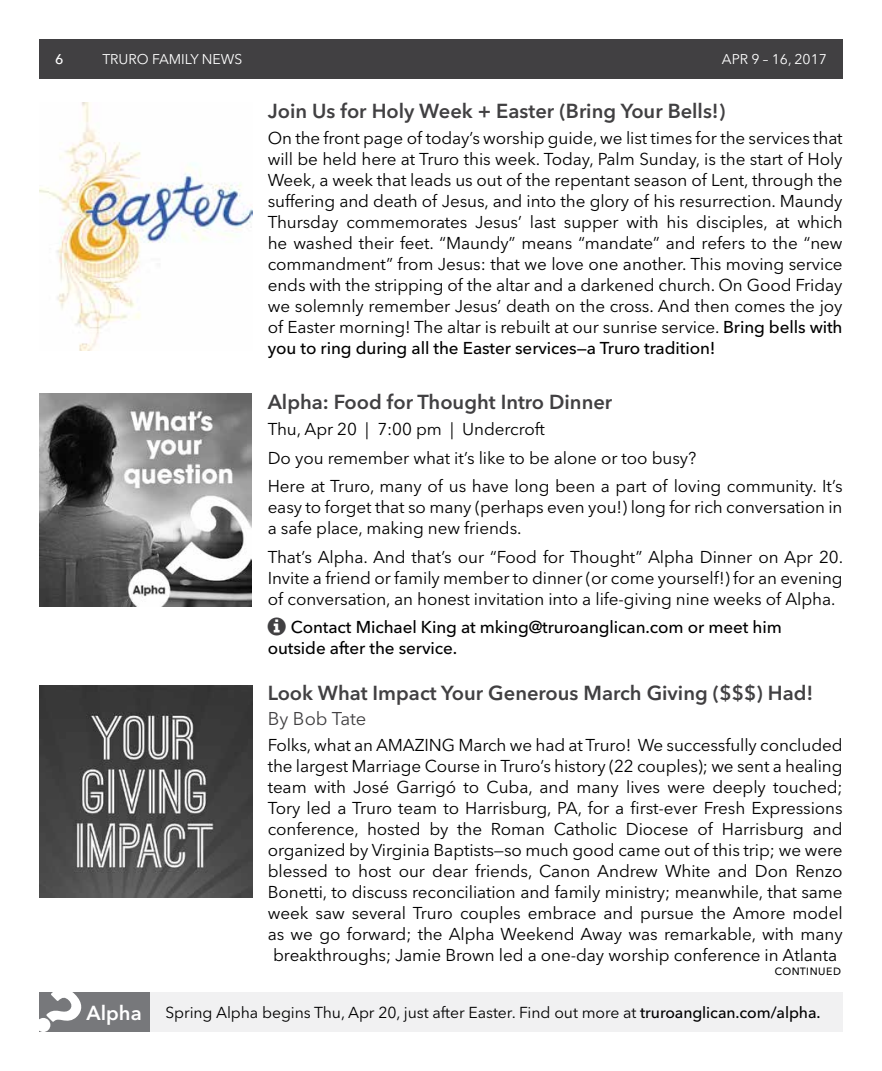
<style>
.page{position:relative;width:882px;height:1071px;background:#fff}
.page>*{position:absolute;margin:0;border:0;box-sizing:border-box;transform-origin:0 0}
.t1{font:600 20.12px "Avenir Next LT Pro";color:#414042}
.t2{font:18.38px "Avenir Next LT Pro";letter-spacing:-.005em;color:#414042}
.t3{font:17.15px/21px "Avenir Next LT Pro";letter-spacing:-.005em;color:#000}
.t4{font:500 17.15px/21px "Avenir Next LT Pro";letter-spacing:-.005em;color:#000}
.t5{font:15.75px "Avenir Next LT Pro";letter-spacing:-.005em;color:#000}
.t6{font:14px "Avenir Next LT Pro";letter-spacing:-.005em;color:#fff}
.t7{font:14px "Avenir Next LT Pro";letter-spacing:-.005em;color:#000}
.t8{font:500 14px "Avenir Next LT Pro";color:#fff}
.s1{font-weight:500}
.s2{font-weight:600;font-size:20.12px;color:#fff}
</style>
<div class="page">
<div style="left:39px;top:39px;width:804px;height:40px;background:#414042"></div>
<div style="left:39px;top:992px;width:111px;height:40px;background:#77787b"></div>
<svg style="left:39px;top:992px;width:42px;height:40px"></svg>
<div style="left:150px;top:992px;width:693px;height:40px;background:#f1f1f2"></div>
<img style="left:39px;top:685px;width:213px;height:213px">
<img style="left:39px;top:394px;width:213px;height:212px">
<img style="left:39px;top:102px;width:213px;height:249px">
<p class="t8" style="left:55px;top:51px;width:10px">6</p>
<p class="t6" style="left:102px;top:51px;width:141px">TRURO FAMILY NEWS</p>
<p class="t6" style="left:722px;top:51px;width:106px">APR 9 – 16, 2017</p>
<p class="t1" style="left:268px;top:98px;width:459px">Join Us for Holy Week + Easter (Bring Your Bells!)</p>
<p class="t3" style="left:268px;top:127px;width:576px;text-align:justify">On the front page of today’s worship guide, we list times for the services that will be held here at Truro this week. Today, Palm Sunday, is the start of Holy Week, a week that leads us out of the repentant season of Lent, through the suffering and death of Jesus, and into the glory of his resurrection. Maundy Thursday commemorates Jesus’ last supper with his disciples, at which he washed their feet. “Maundy” means “mandate” and refers to the “new commandment” from Jesus: that we love one another. This moving service ends with the stripping of the altar and a darkened church. On Good Friday we solemnly remember Jesus’ death on the cross. And then comes the joy of Easter morning! The altar is rebuilt at our sunrise service. <span class="s1">Bring bells with you to ring during all the Easter services—a Truro tradition!</span></p>
<p class="t1" style="left:268px;top:390px;width:346px">Alpha: Food for Thought Intro Dinner</p>
<p class="t3" style="left:268px;top:415px;width:576px;line-height:28.5px">Thu, Apr 20 | 7:00 pm | Undercroft<br>Do you remember what it’s like to be alone or too busy?<br>Here at Truro, many of us have long been a part of loving community. It’s</p>
<p class="t3" style="left:268px;top:497px;width:576px">easy to forget that so many (perhaps even you!) long for rich conversation in a safe place, making new friends.</p>
<p class="t3" style="left:268px;top:546px;width:576px">That’s Alpha. And that’s our “Food for Thought” Alpha Dinner on Apr 20.<br>Invite a friend or family member to dinner (or come yourself!) for an evening of conversation, an honest invitation into a life-giving nine weeks of Alpha.</p>
<p class="t4" style="left:268px;top:617px;width:516px;text-indent:23px">Contact Michael King at mking@truroanglican.com or meet him outside after the service.</p>
<p class="t1" style="left:268px;top:681px;width:547px">Look What Impact Your Generous March Giving ($$$) Had!</p>
<p class="t2" style="left:268px;top:708px;width:100px">By Bob Tate</p>
<p class="t3" style="left:268px;top:734px;width:576px;text-align:center">Folks, what an AMAZING March we had at Truro! We successfully concluded the largest Marriage Course in Truro’s history (22 couples); we sent a healing team with José Garrigó to Cuba, and many lives were deeply touched; Tory led a Truro team to Harrisburg, PA, for a first-ever Fresh Expressions conference, hosted by the Roman Catholic Diocese of Harrisburg and organized by Virginia Baptists—so much good came out of this trip; we were blessed to host our dear friends, Canon Andrew White and Don Renzo Bonetti, to discuss reconciliation and family ministry; meanwhile, that same week saw several Truro couples embrace and pursue the Amore model as we go forward; the Alpha Weekend Away was remarkable, with many breakthroughs; Jamie Brown led a one-day worship conference in Atlanta</p>
<p class="t7" style="left:774px;top:962px;width:68px">continued</p>
<p class="t5" style="left:87px;top:1003px;width:736px"><span class="s2">Alpha</span> Spring Alpha begins Thu, Apr 20, just after Easter. Find out more at <span class="s1">truroanglican.com/alpha.</span></p>
</div>
